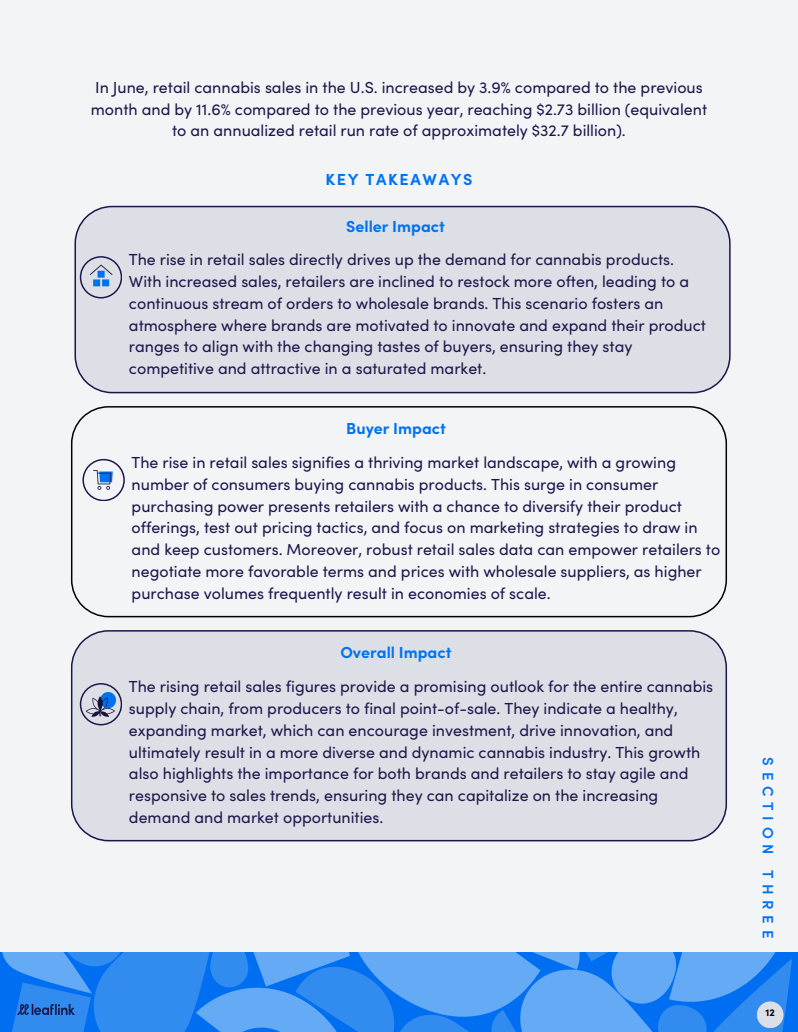
<style>
.page{position:relative;width:798px;height:1032px;background:#fff}
.page>*{position:absolute;margin:0;border:0;box-sizing:border-box;transform-origin:0 0}
.t1{font:16px/21.8px "Sofia Pro";color:#1e164b}
.t2{font:700 16px "Sofia Pro";color:#0072f0}
.t3{font:700 16px "Sofia Pro";letter-spacing:.1em;color:#0072f0}
.t4{font:600 15px "Sofia Pro";letter-spacing:.385em;color:#0072f0}
.t5{font:700 10px "Sofia Pro";color:#000}
</style>
<div class="page">
<div style="left:0;top:0;width:797px;height:1031px;background:#f3f4f6"></div>
<img style="left:0;top:952px;width:797px;height:79px">
<img style="left:18px;top:1004px;width:57px;height:10px">
<div style="left:74px;top:206px;width:656px;height:187px;background:#dcdfe5"></div>
<svg style="left:80px;top:256px;width:42px;height:42px"></svg>
<img style="left:86px;top:261px;width:30px;height:30px">
<svg style="left:71px;top:406px;width:655px;height:211px"></svg>
<svg style="left:82px;top:459px;width:42px;height:42px"></svg>
<img style="left:89px;top:465px;width:29px;height:29px">
<div style="left:71px;top:630px;width:655px;height:211px;background:#dcdfe5"></div>
<svg style="left:80px;top:683px;width:42px;height:42px"></svg>
<img style="left:86px;top:692px;width:29px;height:24px">
<div style="left:756px;top:1001px;width:27px;height:26px;background:#dcdfe5;border-radius:50%"></div>
<p class="t1" style="left:91px;top:78px;width:617px;text-align:center">In June, retail cannabis sales in the U.S. increased by 3.9% compared to the previous month and by 11.6% compared to the previous year, reaching $2.73 billion (equivalent to an annualized retail run rate of approximately $32.7 billion).</p>
<h2 class="t3" style="left:325px;top:173px;width:148px">KEY TAKEAWAYS</h2>
<h2 class="t2" style="left:346px;top:221px;width:100px">Seller Impact</h2>
<p class="t1" style="left:129px;top:250px;width:546px">The rise in retail sales directly drives up the demand for cannabis products.</p>
<p class="t1" style="left:129px;top:272px;width:578px">With increased sales, retailers are inclined to restock more often, leading to a continuous stream of orders to wholesale brands. This scenario fosters an atmosphere where brands are motivated to innovate and expand their product ranges to align with the changing tastes of buyers, ensuring they stay competitive and attractive in a saturated market.</p>
<p class="t2" style="left:346px;top:422px;width:101px">Buyer Impact</p>
<p class="t1" style="left:131px;top:453px;width:590px">The rise in retail sales signifies a thriving market landscape, with a growing number of consumers buying cannabis products. This surge in consumer purchasing power presents retailers with a chance to diversify their product offerings, test out pricing tactics, and focus on marketing strategies to draw in and keep customers. Moreover, robust retail sales data can empower retailers to negotiate more favorable terms and prices with wholesale suppliers, as higher purchase volumes frequently result in economies of scale.</p>
<p class="t2" style="left:340px;top:646px;width:113px">Overall Impact</p>
<h1 class="t1" style="left:129px;top:677px;width:585px">The rising retail sales figures provide a promising outlook for the entire cannabis supply chain, from producers to final point-of-sale. They indicate a healthy, expanding market, which can encourage investment, drive innovation, and ultimately result in a more diverse and dynamic cannabis industry. This growth also highlights the importance for both brands and retailers to stay agile and responsive to sales trends, ensuring they can capitalize on the increasing demand and market opportunities.</h1>
<p class="t4" style="left:773px;top:757px;width:183px;rotate:90deg">SECTION THREE</p>
<p class="t5" style="left:765px;top:1009px;width:11px">12</p>
</div>
